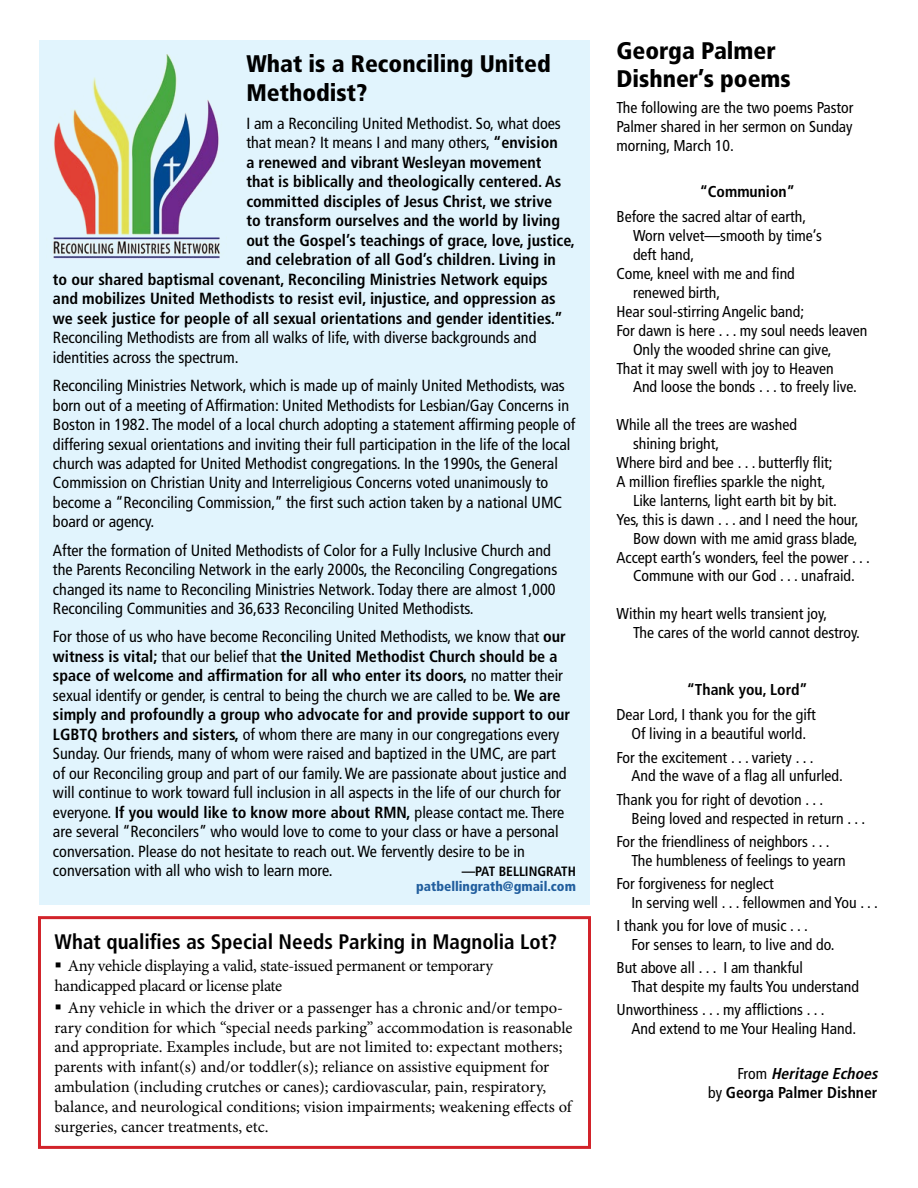
<style>
.page{position:relative;width:918px;height:1188px;background:#fff}
.page>*{position:absolute;margin:0;border:0;box-sizing:border-box;transform-origin:0 0}
.t1{font:900 condensed 24px/28.8px "Frutiger LT Std";color:#000}
.t2{font:700 condensed 21px "Frutiger LT Std";color:#000}
.t3{font:16.5px/19.8px "Minion Pro";letter-spacing:-.005em;color:#000}
.t4{font:16.5px/19.8px "Minion Pro";letter-spacing:-.025em;color:#000}
.t5{font:condensed 16.2px/19.5px "Frutiger LT Std";color:#000}
.t6{font:700 condensed 16.2px "Frutiger LT Std";color:#000}
.t7{font:condensed 15.75px/18.9px "Frutiger LT Std";color:#000}
.t8{font:700 condensed 15.75px/18.9px "Frutiger LT Std";color:#000;text-align:right}
.t9{font:900 condensed 13.5px "Frutiger LT Std";color:#215e9e}
.t10{font:700 condensed 13.5px "Frutiger LT Std";color:#000}
.s1{font-weight:700}
.s2{font-weight:400}
.s3{font-style:italic}
</style>
<div class="page">
<div style="left:39px;top:40px;width:551px;height:865px;background:#e1f4fd"></div>
<img style="left:53px;top:54px;width:167px;height:205px">
<div style="left:38px;top:916px;width:553px;height:233px;border:3px solid #d2232a"></div>
<h1 class="t1" style="left:246px;top:49px;width:306px">What is a Reconciling United<br>Methodist?</h1>
<p class="t5" style="left:246px;top:114px;width:316px">I am a Reconciling United Methodist. So, what does</p>
<p class="t5" style="left:246px;top:133px;width:313px">that mean? It means I and many others, <span class="s1">“envision</span></p>
<p class="t6" style="left:246px;top:153px;width:297px">a renewed and vibrant Wesleyan movement</p>
<p class="t6" style="left:246px;top:172px;width:317px">that is biblically and theologically centered. As</p>
<p class="t6" style="left:246px;top:192px;width:307px">committed disciples of Jesus Christ, we strive</p>
<p class="t6" style="left:246px;top:211px;width:315px">to transform ourselves and the world by living</p>
<p class="t6" style="left:246px;top:231px;width:330px">out the Gospel’s teachings of grace, love, justice,</p>
<p class="t6" style="left:246px;top:250px;width:311px">and celebration of all God’s children. Living in</p>
<p class="t6" style="left:53px;top:270px;width:496px">to our shared baptismal covenant, Reconciling Ministries Network equips</p>
<p class="t6" style="left:53px;top:289px;width:504px">and mobilizes United Methodists to resist evil, injustice, and oppression as</p>
<p class="t6" style="left:53px;top:309px;width:511px">we seek justice for people of all sexual orientations and gender identities.”</p>
<p class="t5" style="left:53px;top:328px;width:485px">Reconciling Methodists are from all walks of life, with diverse backgrounds and identities across the spectrum.</p>
<p class="t5" style="left:53px;top:376px;width:524px">Reconciling Ministries Network, which is made up of mainly United Methodists, was born out of a meeting of Affirmation: United Methodists for Lesbian/Gay Concerns in Boston in 1982. The model of a local church adopting a statement affirming people of differing sexual orientations and inviting their full participation in the life of the local church was adapted for United Methodist congregations. In the 1990s, the General Commission on Christian Unity and Interreligious Concerns voted unanimously to become a “Reconciling Commission,” the first such action taken by a national UMC board or agency.</p>
<p class="t5" style="left:53px;top:540px;width:506px">After the formation of United Methodists of Color for a Fully Inclusive Church and the Parents Reconciling Network in the early 2000s, the Reconciling Congregations changed its name to Reconciling Ministries Network. Today there are almost 1,000<br>Reconciling Communities and 36,633 Reconciling United Methodists.</p>
<p class="t5" style="left:53px;top:627px;width:519px">For those of us who have become Reconciling United Methodists, we know that <span class="s1">our witness is vital;</span> that our belief that <span class="s1">the United Methodist Church should be a space of welcome and affirmation for all who enter its doors,</span> no matter their sexual identify or gender, is central to being the church we are called to be. <span class="s1">We are simply and profoundly a group who advocate for and provide support to our LGBTQ brothers and sisters,</span> of whom there are many in our congregations every Sunday. Our friends, many of whom were raised and baptized in the UMC, are part of our Reconciling group and part of our family. We are passionate about justice and will continue to work toward full inclusion in all aspects in the life of our church for everyone. <span class="s1">If you would like to know more about RMN,</span> please contact me. There are several “Reconcilers” who would love to come to your class or have a personal conversation. Please do not hesitate to reach out. We fervently desire to be in conversation with all who wish to learn more.</p>
<p class="t10" style="left:462px;top:864px;width:116px">—PAT BELLINGRATH</p>
<p class="t9" style="left:416px;top:879px;width:161px">patbellingrath@gmail.com</p>
<p class="t2" style="left:54px;top:929px;width:504px">What qualifies as Special Needs Parking in Magnolia Lot?</p>
<p class="t4" style="left:54px;top:956px;width:440px">▪ Any vehicle displaying a valid, state-issued permanent or temporary handicapped placard or license plate</p>
<p class="t3" style="left:54px;top:998px;width:520px">▪ Any vehicle in which the driver or a passenger has a chronic and/or tempo&shy;rary condition for which “special needs parking” accommodation is reasonable and appropriate. Examples include, but are not limited to: expectant mothers; parents with infant(s) and/or toddler(s); reliance on assistive equipment for ambulation (including crutches or canes); cardiovascular, pain, respiratory, balance, and neurological conditions; vision impairments; weakening effects of surgeries, cancer treatments, etc.</p>
<h1 class="t1" style="left:616px;top:36px;width:176px">Georga Palmer<br>Dishner’s poems</h1>
<p class="t7" style="left:616px;top:98px;width:239px;text-align:justify">The following are the two poems Pastor Palmer shared in her sermon on Sunday morning, March 10.</p>
<p class="t8" style="left:700px;top:182px;width:97px">“Communion”</p>
<p class="t7" style="left:616px;top:208px;width:191px">Before the sacred altar of earth,</p>
<p class="t7" style="left:633px;top:226px;width:190px">Worn velvet—smooth by time’s</p>
<p class="t7" style="left:633px;top:245px;width:63px">deft hand,</p>
<p class="t7" style="left:616px;top:264px;width:180px">Come, kneel with me and find</p>
<p class="t7" style="left:633px;top:283px;width:89px">renewed birth,</p>
<p class="t7" style="left:616px;top:302px;width:189px">Hear soul-stirring Angelic band;</p>
<p class="t7" style="left:616px;top:321px;width:252px">For dawn is here . . . my soul needs leaven</p>
<p class="t7" style="left:633px;top:340px;width:200px">Only the wooded shrine can give,</p>
<p class="t7" style="left:616px;top:359px;width:219px">That it may swell with joy to Heaven</p>
<p class="t7" style="left:633px;top:378px;width:225px">And loose the bonds . . . to freely live.</p>
<p class="t7" style="left:616px;top:415px;width:182px">While all the trees are washed</p>
<p class="t7" style="left:633px;top:434px;width:88px">shining bright,</p>
<p class="t7" style="left:616px;top:453px;width:218px">Where bird and bee . . . butterfly flit;</p>
<p class="t7" style="left:616px;top:472px;width:210px">A million fireflies sparkle the night,</p>
<p class="t7" style="left:633px;top:491px;width:205px">Like lanterns, light earth bit by bit.</p>
<p class="t7" style="left:616px;top:510px;width:244px">Yes, this is dawn . . . and I need the hour,</p>
<p class="t7" style="left:633px;top:529px;width:226px">Bow down with me amid grass blade,</p>
<p class="t7" style="left:616px;top:548px;width:255px">Accept earth’s wonders, feel the power . . .</p>
<p class="t7" style="left:633px;top:567px;width:223px">Commune with our God . . . unafraid.</p>
<p class="t7" style="left:633px;top:604px;width:229px;text-indent:-17px">Within my heart wells transient joy,<br>The cares of the world cannot destroy.</p>
<p class="t8" style="left:687px;top:680px;width:122px">“Thank you, Lord”</p>
<p class="t7" style="left:616px;top:706px;width:201px;text-align:center">Dear Lord, I thank you for the gift<br>Of living in a beautiful world.</p>
<p class="t7" style="left:631px;top:748px;width:213px;text-indent:-15px">For the excitement . . . variety . . .<br>And the wave of a flag all unfurled.</p>
<p class="t7" style="left:631px;top:790px;width:235px;text-indent:-15px">Thank you for right of devotion . . .<br>Being loved and respected in return . . .</p>
<p class="t7" style="left:631px;top:832px;width:216px;text-indent:-15px">For the friendliness of neighbors . . .<br>The humbleness of feelings to yearn</p>
<p class="t7" style="left:631px;top:874px;width:248px;text-indent:-15px">For forgiveness for neglect<br>In serving well . . . fellowmen and You . . .</p>
<p class="t7" style="left:631px;top:916px;width:205px;text-indent:-15px">I thank you for love of music . . .<br>For senses to learn, to live and do.</p>
<p class="t7" style="left:631px;top:958px;width:229px;text-indent:-15px">But above all . . . I am thankful<br>That despite my faults You understand</p>
<p class="t7" style="left:631px;top:1000px;width:226px;text-indent:-15px">Unworthiness . . . my afflictions . . .<br>And extend to me Your Healing Hand.</p>
<p class="t8" style="left:708px;top:1064px;width:175px"><span class="s2">F r o m</span> <span class="s3">Heritage Echoes<br></span><span class="s2">by</span> Georga Palmer Dishner</p>
</div>
